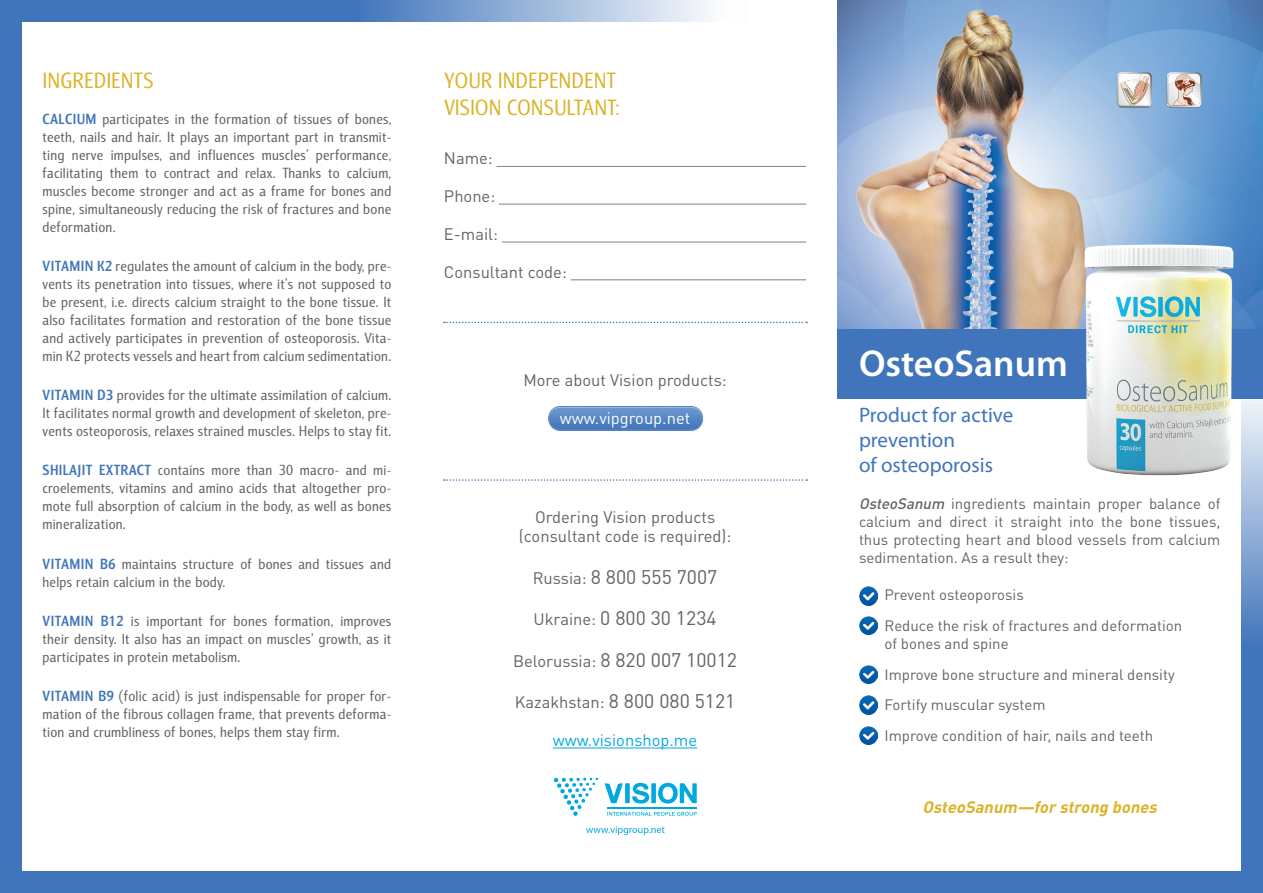
<style>
.page{position:relative;width:1263px;height:893px;background:#fff}
.page>*{position:absolute;margin:0;border:0;box-sizing:border-box;transform-origin:0 0}
.Super_header{font:600 37.5px "Myriad Pro";color:#fff}
.Header_text{font:22.5px/27px "Barnaul Grotesk";letter-spacing:.01em;color:#dab326}
.t1{font:21px "Myriad Pro";color:#4175bb}
.Konsultant_text{font:19.5px "DIN Pro";color:#636366}
.Konsultant_text-2{font:16.5px/19.8px "DIN Pro";color:#636366;text-align:center}
.t2{font:italic 700 16.5px "DIN Pro";color:#dab326}
.Konsultant_text-3{font:16.5px "DIN Pro";color:#00a8e0}
.Konsultant_text-4{font:16.5px "DIN Pro";color:#fff}
.t3{font:15px/18px "Barnaul Grotesk";letter-spacing:.02em;color:#636366;text-align:justify}
.Ingridients{font:15px/18px "DIN Pro";color:#636366}
.s1{font-weight:700;color:#4175bb}
.s2{font-size:16.5px}
.s3{font-size:19.5px}
.s4{font-weight:500;font-style:italic}
</style>
<div class="page">
<img style="left:838px;top:0;width:425px;height:329px">
<div style="left:838px;top:329px;width:425px;height:69px;background:#4175bb"></div>
<img style="left:1085px;top:234px;width:148px;height:242px">
<img style="left:859px;top:587px;width:18px;height:18px">
<img style="left:859px;top:616px;width:18px;height:19px">
<img style="left:859px;top:665px;width:18px;height:19px">
<img style="left:859px;top:696px;width:18px;height:18px">
<img style="left:859px;top:726px;width:18px;height:19px">
<div style="left:0;top:872px;width:1263px;height:21px;background:#4175bb"></div>
<svg style="left:21px;top:0;width:689px;height:21px;background:#6f96cb"></svg>
<div style="left:0;top:0;width:21px;height:893px;background:#4175bb"></div>
<svg style="left:1242px;top:398px;width:21px;height:474px;background:#6e96cb"></svg>
<svg style="left:1167px;top:73px;width:34px;height:35px"></svg>
<svg style="left:1167px;top:72px;width:34px;height:35px"></svg>
<svg style="left:1117px;top:73px;width:35px;height:35px"></svg>
<svg style="left:1117px;top:72px;width:35px;height:34px"></svg>
<img style="left:548px;top:407px;width:156px;height:23px">
<hr style="left:553px;top:747px;width:144px;height:1px;background:#00a8e0">
<hr style="left:496px;top:166px;width:310px;height:1px;background:#808285">
<hr style="left:499px;top:204px;width:307px;height:1px;background:#808285">
<hr style="left:502px;top:242px;width:304px;height:1px;background:#808285">
<hr style="left:571px;top:280px;width:235px;height:1px;background:#808285">
<svg style="left:444px;top:479px;width:363px;height:2px"></svg>
<svg style="left:444px;top:322px;width:363px;height:1px"></svg>
<svg style="left:607px;top:812px;width:90px;height:4px"></svg>
<div style="left:625px;top:783px;width:5px;height:20px;background:#00a8e0"></div>
<div style="left:651px;top:783px;width:5px;height:20px;background:#00a8e0"></div>
<svg style="left:658px;top:783px;width:39px;height:20px"></svg>
<svg style="left:605px;top:783px;width:18px;height:20px"></svg>
<svg style="left:632px;top:783px;width:17px;height:21px"></svg>
<hr style="left:607px;top:807px;width:90px;height:1px;background:#00a8e0">
<svg style="left:553px;top:777px;width:45px;height:39px"></svg>
<svg style="left:586px;top:826px;width:78px;height:9px"></svg>
<p class="Header_text" style="left:43px;top:66px;width:112px">INGREDIENTS</p>
<p class="t3" style="left:43px;top:109px;width:350px"><span class="s1">CALCIUM</span> participates in the formation of tissues of bones, teeth, nails and hair. It plays an important part in transmit&shy;ting nerve impulses, and influences muscles’ performance, facilitating them to contract and relax. Thanks to calcium, muscles become stronger and act as a frame for bones and spine, simultaneously reducing the risk of fractures and bone deformation.</p>
<p class="t3" style="left:43px;top:257px;width:350px"><span class="s1">VITAMIN K2</span> regulates the amount of calcium in the body, pre&shy;vents its penetration into tissues, where it’s not supposed to be present, i.e. directs calcium straight to the bone tissue. It also facilitates formation and restoration of the bone tissue and actively participates in prevention of osteoporosis. Vita&shy;min K2 protects vessels and heart from calcium sedimentation.</p>
<p class="t3" style="left:43px;top:386px;width:350px"><span class="s1">VITAMIN D3</span> provides for the ultimate assimilation of calcium.<br>It facilitates normal growth and development of skeleton, pre&shy;vents osteoporosis, relaxes strained muscles. Helps to stay fit.</p>
<p class="t3" style="left:43px;top:461px;width:350px"><span class="s1">SHILAJIT EXTRACT</span> contains more than 30 macro- and mi&shy;croelements, vitamins and amino acids that altogether pro&shy;mote full absorption of calcium in the body, as well as bones mineralization.</p>
<p class="t3" style="left:43px;top:554px;width:350px"><span class="s1">VITAMIN B6</span> maintains structure of bones and tissues and helps retain calcium in the body.</p>
<p class="t3" style="left:43px;top:612px;width:350px"><span class="s1">VITAMIN B12</span> is important for bones formation, improves their density. It also has an impact on muscles’ growth, as it participates in protein metabolism.</p>
<p class="t3" style="left:43px;top:687px;width:350px"><span class="s1">VITAMIN B9</span> (folic acid) is just indispensable for proper for&shy;mation of the fibrous collagen frame, that prevents deforma&shy;tion and crumbliness of bones, helps them stay firm.</p>
<p class="Header_text" style="left:444px;top:66px;width:177px">YOUR INDEPENDENT<br>VISION CONSULTANT:</p>
<p class="Konsultant_text-2" style="left:444px;top:148px;width:50px">Name:</p>
<p class="Konsultant_text-2" style="left:444px;top:186px;width:53px">Phone:</p>
<p class="Konsultant_text-2" style="left:444px;top:223px;width:56px">E-mail:</p>
<p class="Konsultant_text-2" style="left:444px;top:261px;width:124px">Consultant code:</p>
<p class="Konsultant_text-2" style="left:523px;top:370px;width:205px">More about Vision products:</p>
<p class="Konsultant_text-4" style="left:560px;top:408px;width:132px">www.vipgroup.net</p>
<p class="Konsultant_text-2" style="left:519px;top:506px;width:214px">Ordering Vision products (consultant code is required):</p>
<p class="Konsultant_text" style="left:533px;top:564px;width:186px"><span class="s2">Russia:</span> 8 800 555 7007</p>
<p class="Konsultant_text" style="left:533px;top:606px;width:185px"><span class="s2">Ukraine:</span> 0 800 30 1234</p>
<p class="Konsultant_text" style="left:513px;top:647px;width:225px"><span class="s2">Belorussia:</span> 8 820 007 10012</p>
<p class="Konsultant_text-2" style="left:515px;top:692px;width:222px">Kazakhstan: <span class="s3">8 800 080 5121</span></p>
<p class="Konsultant_text-3" style="left:553px;top:729px;width:146px">www.visionshop.me</p>
<p class="Super_header" style="left:859px;top:340px;width:210px">OsteoSanum</p>
<p class="t1" style="left:859px;top:402px;width:156px">Product for active</p>
<p class="t1" style="left:859px;top:427px;width:98px">prevention</p>
<p class="t1" style="left:859px;top:452px;width:136px">of osteoporosis</p>
<p class="Ingridients" style="left:859px;top:494px;width:363px;text-align:justify"><span class="s4">OsteoSanum</span> ingredients maintain proper balance of calcium and direct it straight into the bone tissues, thus protecting heart and blood vessels from calcium sedimentation. As a result they:</p>
<p class="Ingridients" style="left:884px;top:585px;width:141px">Prevent osteoporosis</p>
<p class="Ingridients" style="left:884px;top:616px;width:299px">Reduce the risk of fractures and deformation of bones and spine</p>
<p class="Ingridients" style="left:884px;top:665px;width:292px">Improve bone structure and mineral density</p>
<p class="Ingridients" style="left:884px;top:696px;width:162px">Fortify muscular system</p>
<p class="Ingridients" style="left:884px;top:726px;width:270px">Improve condition of hair, nails and teeth</p>
<p class="t2" style="left:922px;top:796px;width:236px">OsteoSanum—for strong bones</p>
</div>
